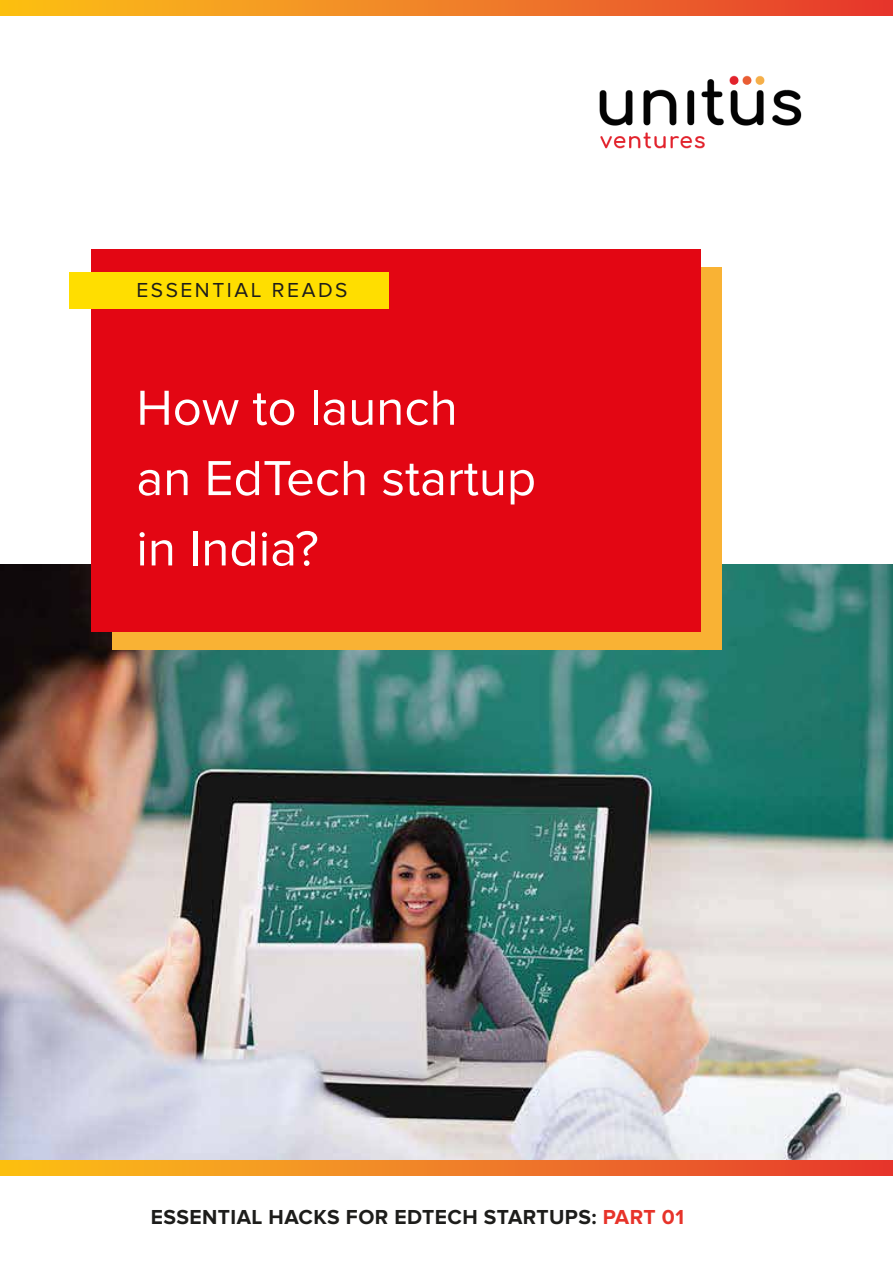
<style>
.page{position:relative;width:893px;height:1263px;background:#fff}
.page>*{position:absolute;margin:0;border:0;box-sizing:border-box;transform-origin:0 0}
.t1{font:51px/70.3px "Proxima Nova";color:#fff}
.t2{font:700 21px "Proxima Nova";letter-spacing:.02em;color:#1d1d1b}
.t3{font:21px "Proxima Nova";letter-spacing:.12em;color:#1d1d1b}
.s1{color:#e7332a}
</style>
<div class="page">
<img style="left:0;top:565px;width:893px;height:595px">
<svg style="left:0;top:1160px;width:893px;height:15px;background:#f07e24"></svg>
<svg style="left:0;top:0;width:893px;height:15px;background:#f07e24"></svg>
<img style="left:599px;top:75px;width:203px;height:74px">
<div style="left:112px;top:267px;width:610px;height:382px;background:#f9b234"></div>
<div style="left:91px;top:249px;width:610px;height:382px;background:#e30613"></div>
<div style="left:69px;top:272px;width:319px;height:37px;background:#ffde00"></div>
<p class="t3" style="left:136px;top:278px;width:213px">ESSENTIAL READS</p>
<h1 class="t1" style="left:136px;top:373px;width:401px">How to launch<br>an EdTech startup in India?</h1>
<p class="t2" style="left:151px;top:1205px;width:535px">ESSENTIAL HACKS FOR EDTECH STARTUPS: <span class="s1">PART 01</span></p>
</div>
